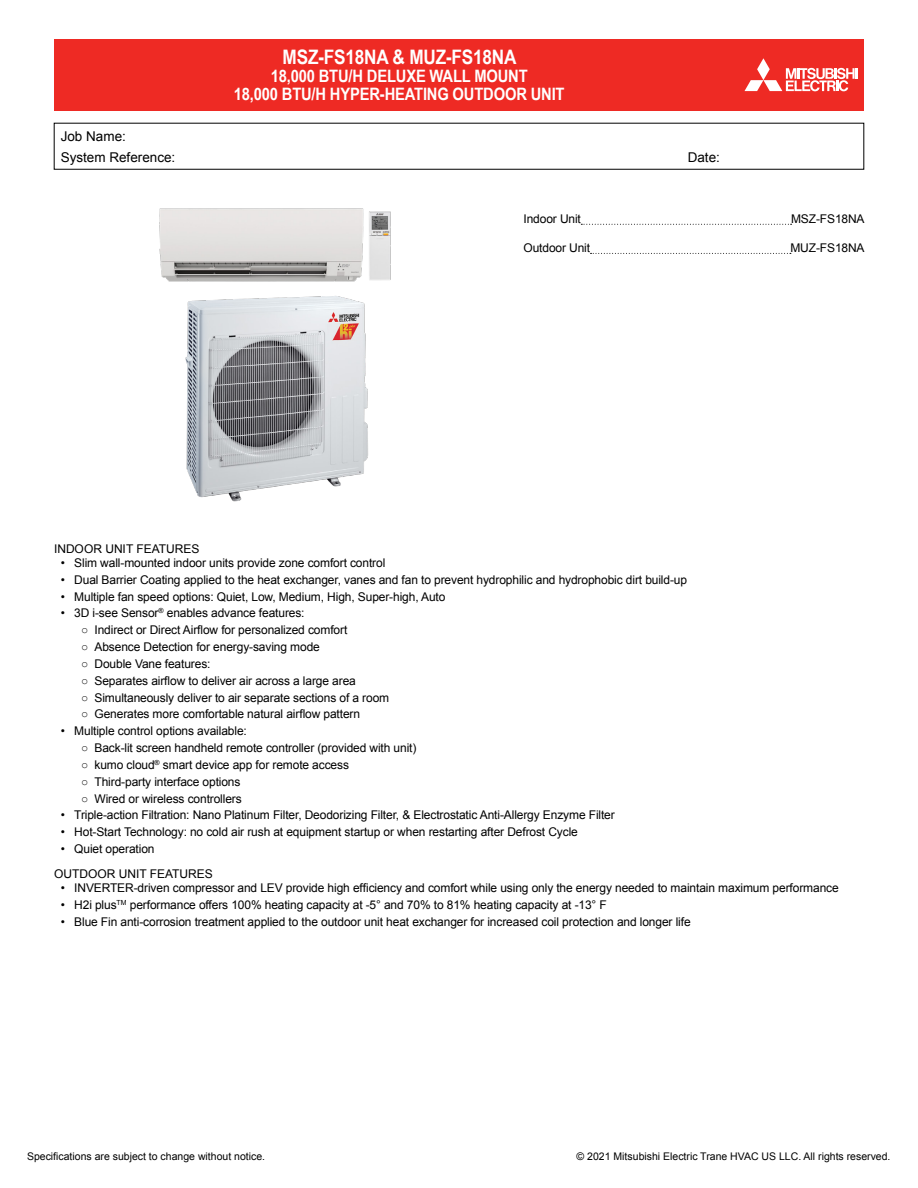
<style>
.page{position:relative;width:918px;height:1188px;background:#fff}
.page>*{position:absolute;margin:0;border:0;box-sizing:border-box;transform-origin:0 0}
.t1{font:700 19.95px "Arial Narrow";letter-spacing:-.01em;color:#fff;scale:1.05 1}
.t2{font:700 17.1px/18px "Arial Narrow";letter-spacing:-.01em;color:#fff;text-align:center;scale:1.05 1}
.t3{font:13.5px/21px "Arial";color:#000}
.t4{font:12px/24.6px "Arial";letter-spacing:-.01em;color:#000}
.t5{font:10.5px "Arial";color:#000}
</style>
<div class="page">
<svg style="left:581px;top:224px;width:211px;height:1px"></svg>
<svg style="left:591px;top:253px;width:200px;height:1px"></svg>
<img style="left:159px;top:208px;width:232px;height:294px">
<div style="left:54px;top:39px;width:810px;height:72px;background:#ee2a24"></div>
<svg style="left:745px;top:58px;width:113px;height:33px"></svg>
<p class="t3" style="left:61px;top:126px;width:116px">Job Name:<br>System Reference:</p>
<h1 class="t1" style="left:283px;top:42px;width:224px">MSZ-FS18NA &amp; MUZ-FS18NA</h1>
<h2 class="t2" style="left:234px;top:67px;width:317px">18,000 BTU/H DELUXE WALL MOUNT<br>18,000 BTU/H HYPER-HEATING OUTDOOR UNIT</h2>
<p class="t3" style="left:688px;top:147px;width:34px">Date:</p>
<p class="t4" style="left:524px;top:207px;width:59px">Indoor Unit</p>
<p class="t4" style="left:791px;top:207px;width:75px">MSZ-FS18NA</p>
<p class="t4" style="left:524px;top:236px;width:68px">Outdoor Unit</p>
<p class="t4" style="left:790px;top:236px;width:76px">MUZ-FS18NA</p>
<p class="t4" style="left:54px;top:536px;width:147px">INDOOR UNIT FEATURES</p>
<p class="t4" style="left:61px;top:551px;width:326px">• Slim wall-mounted indoor units provide zone comfort control</p>
<p class="t4" style="left:61px;top:567px;width:628px">• Dual Barrier Coating applied to the heat exchanger, vanes and fan to prevent hydrophilic and hydrophobic dirt build-up</p>
<p class="t4" style="left:61px;top:584px;width:386px">• Multiple fan speed options: Quiet, Low, Medium, High, Super-high, Auto</p>
<p class="t4" style="left:61px;top:601px;width:245px">• 3D i-see Sensor<sup>®</sup> enables advance features:</p>
<p class="t4" style="left:81px;top:618px;width:268px">○ Indirect or Direct Airflow for personalized comfort</p>
<p class="t4" style="left:81px;top:635px;width:240px">○ Absence Detection for energy-saving mode</p>
<p class="t4" style="left:81px;top:652px;width:131px">○ Double Vane features:</p>
<p class="t4" style="left:81px;top:668px;width:276px">○ Separates airflow to deliver air across a large area</p>
<p class="t4" style="left:81px;top:685px;width:310px">○ Simultaneously deliver to air separate sections of a room</p>
<p class="t4" style="left:81px;top:702px;width:281px">○ Generates more comfortable natural airflow pattern</p>
<p class="t4" style="left:61px;top:719px;width:188px">• Multiple control options available:</p>
<p class="t4" style="left:81px;top:736px;width:337px">○ Back-lit screen handheld remote controller (provided with unit)</p>
<p class="t4" style="left:81px;top:752px;width:270px">○ kumo cloud<sup>®</sup> smart device app for remote access</p>
<p class="t4" style="left:81px;top:769px;width:161px">○ Third-party interface options</p>
<p class="t4" style="left:81px;top:786px;width:162px">○ Wired or wireless controllers</p>
<p class="t4" style="left:61px;top:803px;width:556px">• Triple-action Filtration: Nano Platinum Filter, Deodorizing Filter, &amp; Electrostatic Anti-Allergy Enzyme Filter</p>
<p class="t4" style="left:61px;top:820px;width:519px">• Hot-Start Technology: no cold air rush at equipment startup or when restarting after Defrost Cycle</p>
<p class="t4" style="left:54px;top:837px;width:160px;text-indent:7px">• Quiet operation<br>OUTDOOR UNIT FEATURES</p>
<p class="t4" style="left:61px;top:876px;width:780px">• INVERTER-driven compressor and LEV provide high efficiency and comfort while using only the energy needed to maintain maximum performance</p>
<p class="t4" style="left:61px;top:893px;width:548px">• H2i plus<sup>TM</sup> performance offers 100% heating capacity at -5° and 70% to 81% heating capacity at -13° F</p>
<p class="t4" style="left:61px;top:909px;width:631px">• Blue Fin anti-corrosion treatment applied to the outdoor unit heat exchanger for increased coil protection and longer life</p>
<p class="t5" style="left:27px;top:1149px;width:240px">Specifications are subject to change without notice.</p>
<p class="t5" style="left:577px;top:1149px;width:315px">© 2021 Mitsubishi Electric Trane HVAC US LLC. All rights reserved.</p>
</div>
